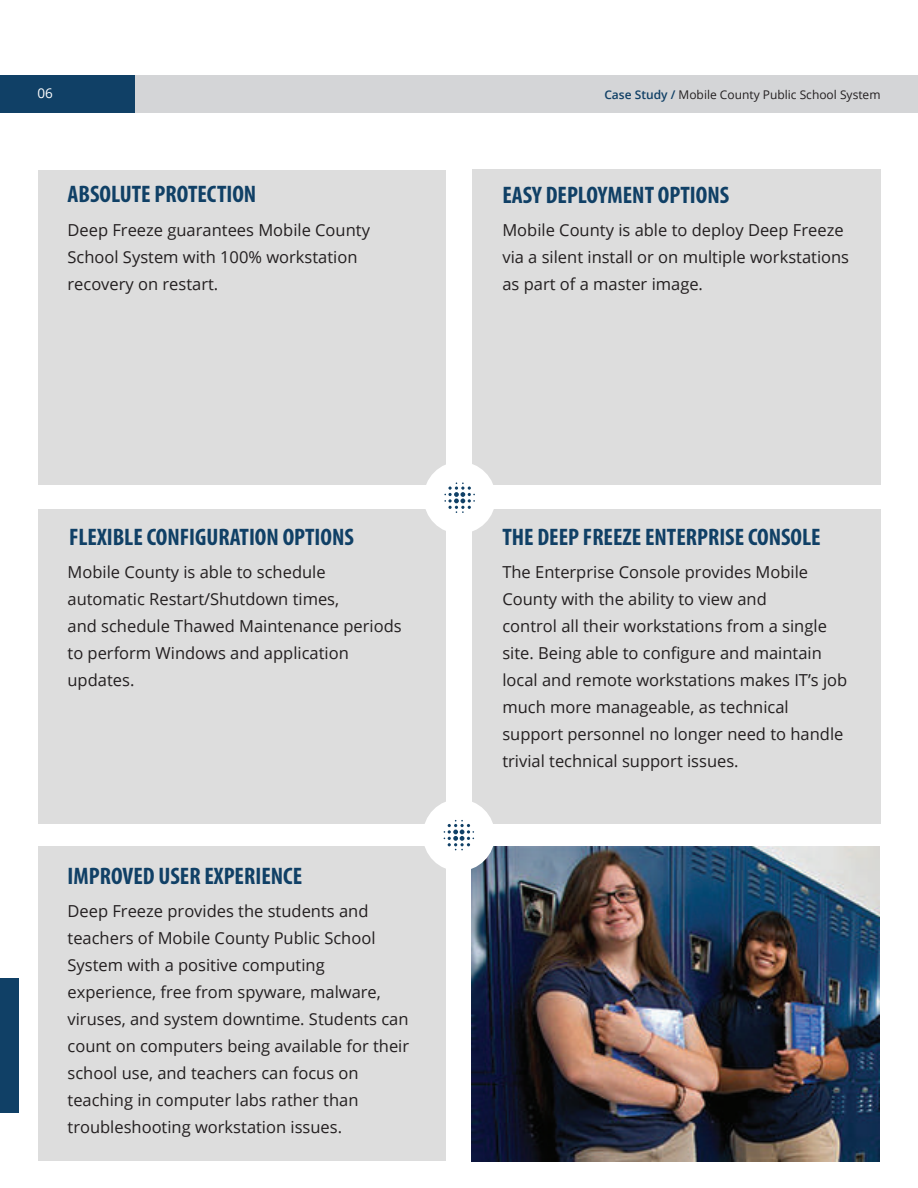
<style>
.page{position:relative;width:918px;height:1188px;background:#fff}
.page>*{position:absolute;margin:0;border:0;box-sizing:border-box;transform-origin:0 0}
.t1{font:700 condensed 24px "Myriad Pro";color:#104066}
.t2{font:16.5px/27px "Open Sans";color:#231f20}
.t3{font:13.5px "Open Sans";color:#fff}
.t4{font:12px "Open Sans";color:#231f20}
.s1{font-weight:600;color:#104066}
</style>
<div class="page">
<div style="left:38px;top:846px;width:408px;height:315px;background:#ddd"></div>
<div style="left:38px;top:509px;width:408px;height:315px;background:#ddd"></div>
<div style="left:472px;top:509px;width:408px;height:315px;background:#ddd"></div>
<div style="left:38px;top:170px;width:408px;height:315px;background:#ddd"></div>
<div style="left:472px;top:170px;width:408px;height:315px;background:#ddd"></div>
<div style="left:0;top:75px;width:918px;height:38px;background:#d4d5d7"></div>
<div style="left:0;top:75px;width:135px;height:38px;background:#104066"></div>
<div style="left:0;top:978px;width:19px;height:135px;background:#104066"></div>
<img style="left:472px;top:847px;width:408px;height:314px">
<div style="left:424px;top:462px;width:72px;height:72px;background:#fff;border-radius:50%"></div>
<div style="left:423px;top:799px;width:72px;height:72px;background:#fff;border-radius:50%"></div>
<svg style="left:444px;top:482px;width:31px;height:31px"></svg>
<svg style="left:444px;top:820px;width:30px;height:30px"></svg>
<p class="t3" style="left:37px;top:84px;width:17px">06</p>
<p class="t4" style="left:604px;top:86px;width:278px"><span class="s1">Case Study /</span> Mobile County Public School System</p>
<h1 class="t1" style="left:68px;top:179px;width:190px">ABSOLUTE PROTECTION</h1>
<p class="t2" style="left:68px;top:216px;width:304px">Deep Freeze guarantees Mobile County<br>School System with 100% workstation recovery on restart.</p>
<h1 class="t1" style="left:502px;top:180px;width:228px">EASY DEPLOYMENT OPTIONS</h1>
<p class="t2" style="left:502px;top:216px;width:348px">Mobile County is able to deploy Deep Freeze via a silent install or on multiple workstations as part of a master image.</p>
<h1 class="t1" style="left:69px;top:522px;width:286px">FLEXIBLE CONFIGURATION OPTIONS</h1>
<p class="t2" style="left:68px;top:558px;width:336px">Mobile County is able to schedule automatic Restart/Shutdown times,<br>and schedule Thawed Maintenance periods to perform Windows and application updates.</p>
<h1 class="t1" style="left:68px;top:861px;width:236px">IMPROVED USER EXPERIENCE</h1>
<p class="t2" style="left:68px;top:897px;width:343px">Deep Freeze provides the students and teachers of Mobile County Public School System with a positive computing experience, free from spyware, malware, viruses, and system downtime. Students can count on computers being available for their school use, and teachers can focus on teaching in computer labs rather than troubleshooting workstation issues.</p>
<h1 class="t1" style="left:502px;top:522px;width:320px">THE DEEP FREEZE ENTERPRISE CONSOLE</h1>
<p class="t2" style="left:502px;top:558px;width:346px">The Enterprise Console provides Mobile County with the ability to view and<br>control all their workstations from a single site. Being able to configure and maintain local and remote workstations makes IT’s job much more manageable, as technical support personnel no longer need to handle trivial technical support issues.</p>
</div>
